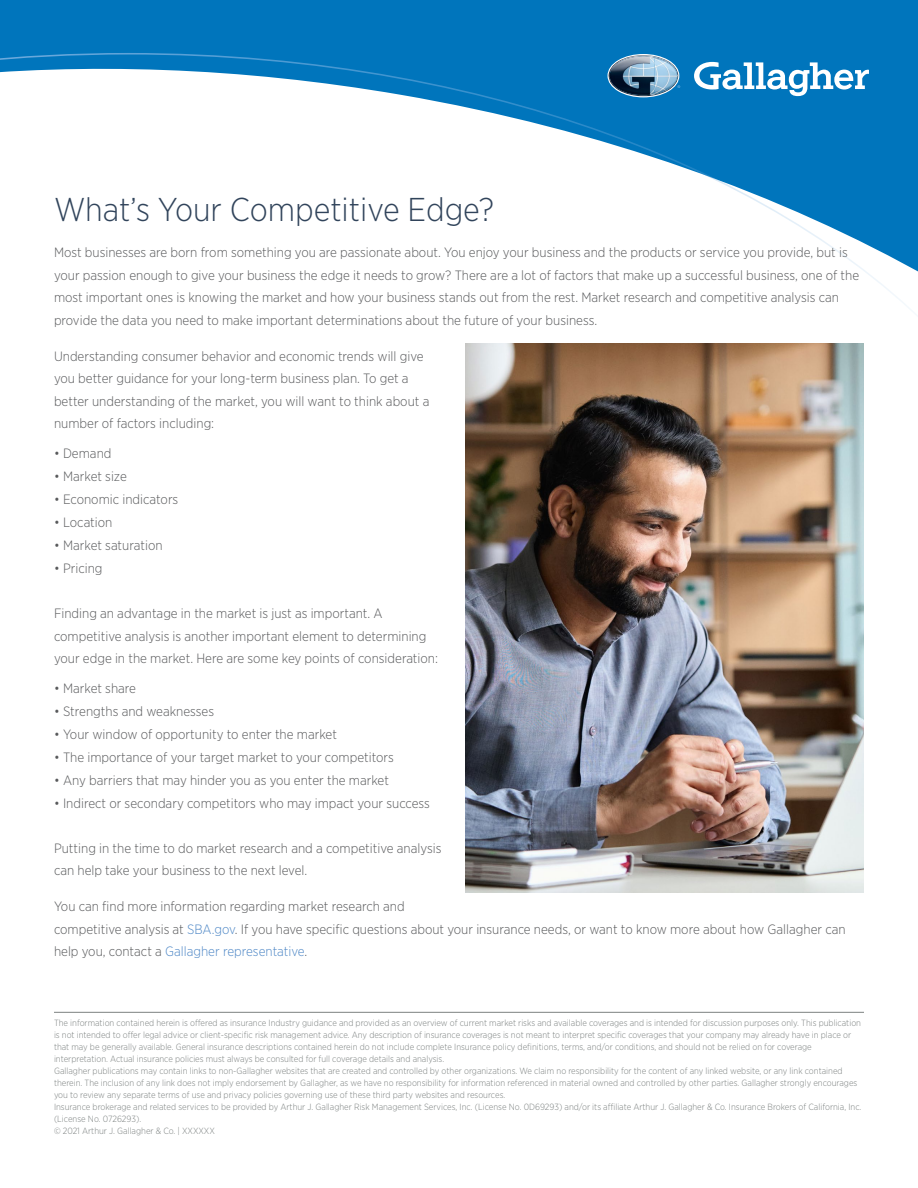
<style>
.page{position:relative;width:918px;height:1188px;background:#fff}
.page>*{position:absolute;margin:0;border:0;box-sizing:border-box;transform-origin:0 0}
.Art_U_S__Flyer_CC_He{font:300 33px "Gotham Narrow";color:#31445b}
.Art_U_S__Flyer_CC_Bo{font:300 13.5px/22.5px "Gotham Narrow";color:#58595b}
.Disclaimer{font:300 9px/12px "Gotham Narrow";color:#7c8180}
.s1{color:#4e87c6}
</style>
<div class="page">
<div style="left:0;top:0;width:918px;height:52px;background:#0075bc"></div>
<svg style="left:0;top:52px;width:918px;height:259px"></svg>
<hr style="left:54px;top:1012px;width:810px;height:1px;background:#7c8180">
<svg style="left:607px;top:54px;width:73px;height:43px;background:#5e8baa"></svg>
<svg style="left:694px;top:62px;width:175px;height:34px"></svg>
<img style="left:465px;top:343px;width:399px;height:549px">
<p class="Art_U_S__Flyer_CC_He" style="left:54px;top:189px;width:442px">What’s Your Competitive Edge?</p>
<p class="Art_U_S__Flyer_CC_Bo" style="left:54px;top:241px;width:807px">Most businesses are born from something you are passionate about. You enjoy your business and the products or service you provide, but is your passion enough to give your business the edge it needs to grow? There are a lot of factors that make up a successful business, one of the most important ones is knowing the market and how your business stands out from the rest. Market research and competitive analysis can provide the data you need to make important determinations about the future of your business.</p>
<p class="Art_U_S__Flyer_CC_Bo" style="left:54px;top:344px;width:377px">Understanding consumer behavior and economic trends will give you better guidance for your long-term business plan. To get a better understanding of the market, you will want to think about a number of factors including:</p>
<p class="Art_U_S__Flyer_CC_Bo" style="left:54px;top:442px;width:59px">• Demand</p>
<p class="Art_U_S__Flyer_CC_Bo" style="left:54px;top:464px;width:74px">• Market size</p>
<p class="Art_U_S__Flyer_CC_Bo" style="left:54px;top:487px;width:126px">• Economic indicators</p>
<p class="Art_U_S__Flyer_CC_Bo" style="left:54px;top:510px;width:60px">• Location</p>
<p class="Art_U_S__Flyer_CC_Bo" style="left:54px;top:533px;width:110px">• Market saturation</p>
<p class="Art_U_S__Flyer_CC_Bo" style="left:54px;top:556px;width:50px">• Pricing</p>
<p class="Art_U_S__Flyer_CC_Bo" style="left:54px;top:602px;width:386px">Finding an advantage in the market is just as important. A competitive analysis is another important element to determining your edge in the market. Here are some key points of consideration:</p>
<p class="Art_U_S__Flyer_CC_Bo" style="left:54px;top:676px;width:84px">• Market share</p>
<p class="Art_U_S__Flyer_CC_Bo" style="left:54px;top:699px;width:162px">• Strengths and weaknesses</p>
<p class="Art_U_S__Flyer_CC_Bo" style="left:54px;top:722px;width:285px">• Your window of opportunity to enter the market</p>
<p class="Art_U_S__Flyer_CC_Bo" style="left:54px;top:745px;width:341px">• The importance of your target market to your competitors</p>
<p class="Art_U_S__Flyer_CC_Bo" style="left:54px;top:768px;width:337px">• Any barriers that may hinder you as you enter the market</p>
<p class="Art_U_S__Flyer_CC_Bo" style="left:54px;top:791px;width:377px">• Indirect or secondary competitors who may impact your success</p>
<p class="Art_U_S__Flyer_CC_Bo" style="left:54px;top:837px;width:389px">Putting in the time to do market research and a competitive analysis can help take your business to the next level.</p>
<p class="Art_U_S__Flyer_CC_Bo" style="left:54px;top:895px;width:793px">You can find more information regarding market research and<br>competitive analysis at <span class="s1">SBA.gov</span>. If you have specific questions about your insurance needs, or want to know more about how Gallagher can help you, contact a <span class="s1">Gallagher representative</span>.</p>
<p class="Disclaimer" style="left:54px;top:1017px;width:809px">The information contained herein is offered as insurance Industry guidance and provided as an overview of current market risks and available coverages and is intended for discussion purposes only. This publication is not intended to offer legal advice or client-specific risk management advice. Any description of insurance coverages is not meant to interpret specific coverages that your company may already have in place or that may be generally available. General insurance descriptions contained herein do not include complete Insurance policy definitions, terms, and/or conditions, and should not be relied on for coverage interpretation. Actual insurance policies must always be consulted for full coverage details and analysis.<br>Gallagher publications may contain links to non-Gallagher websites that are created and controlled by other organizations. We claim no responsibility for the content of any linked website, or any link contained therein. The inclusion of any link does not imply endorsement by Gallagher, as we have no responsibility for information referenced in material owned and controlled by other parties. Gallagher strongly encourages you to review any separate terms of use and privacy policies governing use of these third party websites and resources.<br>Insurance brokerage and related services to be provided by Arthur J. Gallagher Risk Management Services, Inc. (License No. 0D69293) and/or its affiliate Arthur J. Gallagher &amp; Co. Insurance Brokers of California, Inc. (License No. 0726293).<br>© 2021 Arthur J. Gallagher &amp; Co. | XXXXXX</p>
</div>
